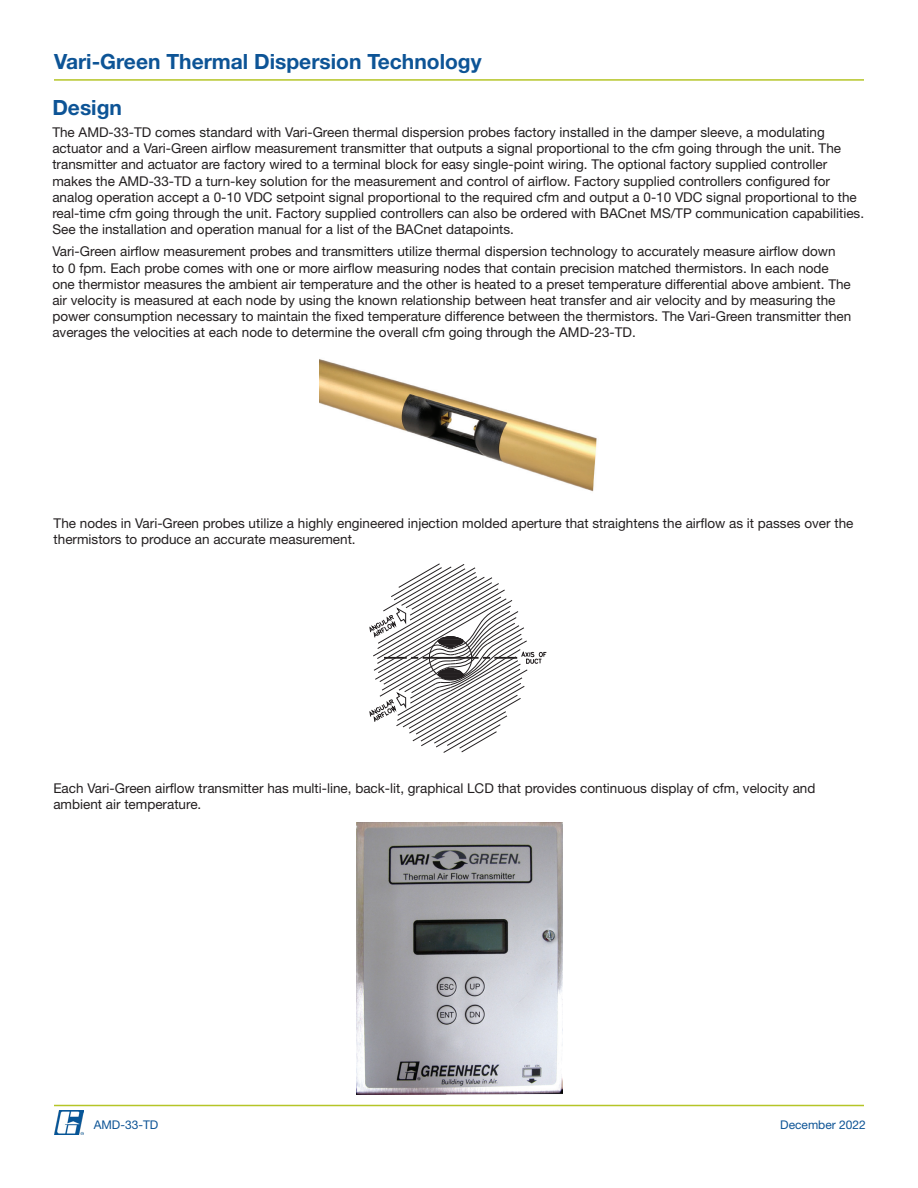
<style>
.page{position:relative;width:918px;height:1188px;background:#fff}
.page>*{position:absolute;margin:0;border:0;box-sizing:border-box;transform-origin:0 0}
.Subheading{font:700 21px "Helvetica Neue LT Std";color:#0d5496}
.Body{font:13.5px/16.2px "Helvetica Neue LT Std";color:#231f20}
.t1{font:12px "Helvetica Neue LT Std";color:#0d5496}
</style>
<div class="page">
<img style="left:357px;top:823px;width:205px;height:271px">
<img style="left:319px;top:359px;width:278px;height:133px">
<svg style="left:369px;top:563px;width:178px;height:190px"></svg>
<hr style="left:54px;top:1105px;width:810px;height:1px;background:#b5c527">
<hr style="left:54px;top:79px;width:810px;height:2px;background:#b5c527">
<img style="left:54px;top:1110px;width:30px;height:25px">
<p class="Subheading" style="left:54px;top:49px;width:429px">Vari-Green Thermal Dispersion Technology</p>
<p class="Subheading" style="left:52px;top:95px;width:71px">Design</p>
<p class="Body" style="left:52px;top:124px;width:813px">The AMD-33-TD comes standard with Vari-Green thermal dispersion probes factory installed in the damper sleeve, a modulating actuator and a Vari-Green airflow measurement transmitter that outputs a signal proportional to the cfm going through the unit. The transmitter and actuator are factory wired to a terminal block for easy single-point wiring. The optional factory supplied controller makes the AMD-33-TD a turn-key solution for the measurement and control of airflow. Factory supplied controllers configured for analog operation accept a 0-10 VDC setpoint signal proportional to the required cfm and output a 0-10 VDC signal proportional to the real-time cfm going through the unit. Factory supplied controllers can also be ordered with BACnet MS/TP communication capabilities.<br>See the installation and operation manual for a list of the BACnet datapoints.</p>
<p class="Body" style="left:52px;top:243px;width:800px">Vari-Green airflow measurement probes and transmitters utilize thermal dispersion technology to accurately measure airflow down<br>to 0 fpm. Each probe comes with one or more airflow measuring nodes that contain precision matched thermistors. In each node one thermistor measures the ambient air temperature and the other is heated to a preset temperature differential above ambient. The air velocity is measured at each node by using the known relationship between heat transfer and air velocity and by measuring the power consumption necessary to maintain the fixed temperature difference between the thermistors. The Vari-Green transmitter then averages the velocities at each node to determine the overall cfm going through the AMD-23-TD.</p>
<p class="Body" style="left:54px;top:515px;width:801px">The nodes in Vari-Green probes utilize a highly engineered injection molded aperture that straightens the airflow as it passes over the thermistors to produce an accurate measurement.</p>
<p class="Body" style="left:53px;top:780px;width:764px">Each Vari-Green airflow transmitter has multi-line, back-lit, graphical LCD that provides continuous display of cfm, velocity and ambient air temperature.</p>
<p class="t1" style="left:94px;top:1117px;width:66px">AMD-33-TD</p>
<p class="t1" style="left:780px;top:1117px;width:87px">December 2022</p>
</div>
